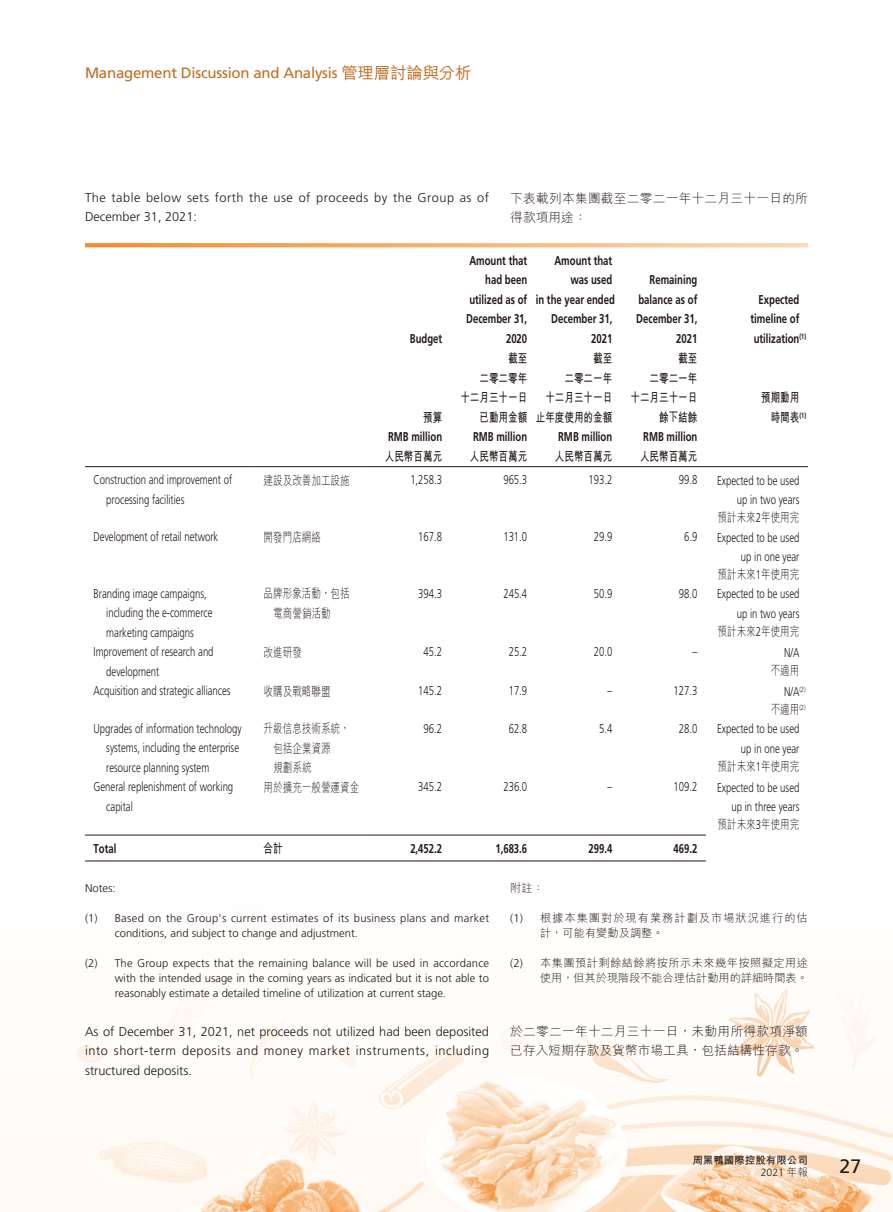
<style>
.page{position:relative;width:893px;height:1212px;background:#fff}
.page>*{position:absolute;margin:0;border:0;box-sizing:border-box;transform-origin:0 0}
.t1{font:19.5px "Frutiger LT Std";color:#231916}
.t2{font:15px "Frutiger LT Std";letter-spacing:-.015em;color:#be6e23}
.t3{font:300 12.75px/19.5px "Frutiger LT Std";color:#231916;scale:.75 1}
.t4{font:700 12.75px/19.5px "Frutiger LT Std";color:#231916;text-align:right;scale:.75 1}
.t5{font:300 12.75px/19.5px "Frutiger LT Std";color:#231916;text-align:justify}
.t6{font:300 12.75px/19.5px "M Hei HK";color:#231916;scale:.75 1}
.t7{font:700 12.75px/19.5px "M Hei HK";color:#231916;text-align:right;scale:.75 1}
.t8{font:300 12.75px/19.5px "M Hei HK";color:#231916}
.t9{font:300 12.75px/19.5px "Frutiger LT Std";letter-spacing:.04em;color:#231916}
.t10{font:300 11.25px/15px "Frutiger LT Std";color:#231916;text-align:justify}
.t11{font:300 11.25px/15px "Frutiger LT Std";letter-spacing:.02em;color:#231916}
.t12{font:300 11.25px/15px "M Hei HK";letter-spacing:.035em;color:#231916;text-align:right}
.t13{font:300 11.25px/15px "M Hei HK";letter-spacing:.085em;color:#231916}
.t14{font:700 10.5px "M Hei HK";color:#231916}
.t15{font:300 10.5px "Frutiger LT Std";color:#231916}
.s1{font-family:"M Hei HK";font-weight:500;font-size:16.5px}
.s2{font-family:"Frutiger LT Std"}
.s3{font-family:"M Hei HK"}
</style>
<div class="page">
<img style="left:0;top:861px;width:893px;height:351px">
<svg style="left:85px;top:243px;width:723px;height:5px;background:#f7bd86"></svg>
<hr style="left:85px;top:466px;width:170px;height:1px;background:#231916">
<hr style="left:255px;top:466px;width:111px;height:1px;background:#231916">
<hr style="left:366px;top:466px;width:442px;height:1px;background:#231916">
<hr style="left:85px;top:835px;width:170px;height:1px;background:#231916">
<hr style="left:255px;top:835px;width:111px;height:1px;background:#231916">
<hr style="left:366px;top:835px;width:85px;height:1px;background:#231916">
<hr style="left:451px;top:835px;width:85px;height:1px;background:#231916">
<hr style="left:536px;top:835px;width:85px;height:1px;background:#231916">
<hr style="left:621px;top:835px;width:85px;height:1px;background:#231916">
<hr style="left:85px;top:860px;width:170px;height:1px;background:#231916">
<hr style="left:255px;top:860px;width:111px;height:1px;background:#231916">
<hr style="left:366px;top:860px;width:85px;height:1px;background:#231916">
<hr style="left:451px;top:860px;width:85px;height:1px;background:#231916">
<hr style="left:536px;top:860px;width:85px;height:1px;background:#231916">
<hr style="left:621px;top:860px;width:85px;height:1px;background:#231916">
<p class="t2" style="left:85px;top:64px;width:388px">Management Discussion and Analysis <span class="s1">管理層討論與分析</span></p>
<p class="t9" style="left:85px;top:188px;width:406px">The table below sets forth the use of proceeds by the Group as of<br>December 31, 2021:</p>
<p class="t8" style="left:510px;top:188px;width:299px">下表載列本集團截至二零二一年十二月三十一日的所得款項用途：</p>
<p class="t4" style="left:410px;top:329px;width:45px">Budget</p>
<p class="t7" style="left:423px;top:406px;width:27px">預算</p>
<p class="t4" style="left:466px;top:251px;width:83px">Amount that had been utilized as of<br>December 31,<br>2020</p>
<p class="t4" style="left:536px;top:251px;width:107px">Amount that<br>was used<br>in the year ended<br>December 31,<br>2021</p>
<p class="t4" style="left:636px;top:270px;width:83px">Remaining balance as of<br>December 31,<br>2021</p>
<p class="t7" style="left:460px;top:348px;width:91px">截至<br>二零二零年<br>十二月三十一日已動用金額</p>
<p class="t7" style="left:536px;top:348px;width:103px">截至<br>二零二一年<br>十二月三十一日止年度使用的金額</p>
<p class="t7" style="left:630px;top:348px;width:91px">截至<br>二零二一年<br>十二月三十一日餘下結餘</p>
<p class="t4" style="left:388px;top:426px;width:74px">RMB million</p>
<p class="t4" style="left:473px;top:426px;width:74px">RMB million</p>
<p class="t4" style="left:558px;top:426px;width:74px">RMB million</p>
<p class="t4" style="left:643px;top:426px;width:74px">RMB million</p>
<p class="t7" style="left:385px;top:445px;width:78px">人民幣百萬元</p>
<p class="t7" style="left:470px;top:445px;width:78px">人民幣百萬元</p>
<p class="t7" style="left:555px;top:445px;width:78px">人民幣百萬元</p>
<p class="t7" style="left:640px;top:445px;width:78px">人民幣百萬元</p>
<p class="t4" style="left:750px;top:290px;width:76px;text-align:center">Expected timeline of utilization<sup>(1)</sup></p>
<p class="t7" style="left:771px;top:387px;width:49px;text-align:left;text-indent:-10px">預期動用時間表<sup>(1)</sup></p>
<p class="t3" style="left:106px;top:470px;width:169px;text-indent:-13px">Construction and improvement of processing facilities</p>
<p class="t6" style="left:264px;top:470px;width:116px">建設及改善加工設施</p>
<p class="t3" style="left:410px;top:470px;width:44px">1,258.3</p>
<p class="t3" style="left:503px;top:470px;width:33px">965.3</p>
<p class="t3" style="left:588px;top:470px;width:33px">193.2</p>
<p class="t3" style="left:679px;top:470px;width:26px">99.8</p>
<p class="t3" style="left:717px;top:471px;width:111px;text-align:right">Expected to be used up in two years</p>
<p class="t6" style="left:718px;top:507px;width:111px">預計未來<span class="s2">2</span>年使用完</p>
<p class="t3" style="left:94px;top:527px;width:168px">Development of retail network</p>
<p class="t6" style="left:264px;top:527px;width:78px">開發門店網絡</p>
<p class="t3" style="left:418px;top:527px;width:33px">167.8</p>
<p class="t3" style="left:503px;top:527px;width:33px">131.0</p>
<p class="t3" style="left:594px;top:527px;width:26px">29.9</p>
<p class="t3" style="left:684px;top:527px;width:19px">6.9</p>
<p class="t3" style="left:717px;top:528px;width:111px;text-align:right">Expected to be used up in one year</p>
<p class="t6" style="left:718px;top:564px;width:111px">預計未來<span class="s2">1</span>年使用完</p>
<p class="t3" style="left:106px;top:584px;width:143px;text-indent:-13px">Branding image campaigns, including the e-commerce marketing campaigns</p>
<p class="t6" style="left:273px;top:583px;width:103px;text-indent:-10px">品牌形象活動，包括電商營銷活動</p>
<p class="t3" style="left:418px;top:584px;width:33px">394.3</p>
<p class="t3" style="left:503px;top:584px;width:33px">245.4</p>
<p class="t3" style="left:594px;top:584px;width:26px">50.9</p>
<p class="t3" style="left:679px;top:584px;width:26px">98.0</p>
<p class="t3" style="left:717px;top:584px;width:111px;text-align:right">Expected to be used up in two years</p>
<p class="t6" style="left:718px;top:621px;width:111px">預計未來<span class="s2">2</span>年使用完</p>
<p class="t3" style="left:106px;top:642px;width:145px;text-indent:-13px">Improvement of research and development</p>
<p class="t6" style="left:264px;top:642px;width:52px">改進研發</p>
<p class="t3" style="left:424px;top:642px;width:26px">45.2</p>
<p class="t3" style="left:509px;top:642px;width:26px">25.2</p>
<p class="t3" style="left:594px;top:642px;width:26px">20.0</p>
<p class="t3" style="left:693px;top:642px;width:8px">–</p>
<p class="t3" style="left:784px;top:643px;width:22px">N/A</p>
<p class="t6" style="left:771px;top:660px;width:40px">不適用</p>
<p class="t3" style="left:94px;top:681px;width:184px">Acquisition and strategic alliances</p>
<p class="t6" style="left:264px;top:681px;width:91px">收購及戰略聯盟</p>
<p class="t3" style="left:418px;top:681px;width:33px">145.2</p>
<p class="t3" style="left:509px;top:681px;width:26px">17.9</p>
<p class="t3" style="left:608px;top:681px;width:8px">–</p>
<p class="t3" style="left:673px;top:681px;width:33px">127.3</p>
<p class="t3" style="left:784px;top:682px;width:30px">N/A<sup>(2)</sup></p>
<p class="t6" style="left:771px;top:699px;width:48px">不適用<sup>(2)</sup></p>
<p class="t3" style="left:106px;top:719px;width:182px;text-indent:-13px">Upgrades of information technology systems, including the enterprise resource planning system</p>
<p class="t6" style="left:273px;top:718px;width:103px;text-indent:-10px">升級信息技術系統，包括企業資源<br>規劃系統</p>
<p class="t3" style="left:424px;top:719px;width:26px">96.2</p>
<p class="t3" style="left:509px;top:719px;width:26px">62.8</p>
<p class="t3" style="left:599px;top:719px;width:19px">5.4</p>
<p class="t3" style="left:679px;top:719px;width:26px">28.0</p>
<p class="t3" style="left:717px;top:719px;width:111px;text-align:right">Expected to be used up in one year</p>
<p class="t6" style="left:718px;top:756px;width:111px">預計未來<span class="s2">1</span>年使用完</p>
<p class="t3" style="left:106px;top:777px;width:171px;text-indent:-13px">General replenishment of working capital</p>
<p class="t6" style="left:264px;top:777px;width:129px">用於擴充一般營運資金</p>
<p class="t3" style="left:418px;top:777px;width:33px">345.2</p>
<p class="t3" style="left:503px;top:777px;width:33px">236.0</p>
<p class="t3" style="left:608px;top:777px;width:8px">–</p>
<p class="t3" style="left:673px;top:777px;width:33px">109.2</p>
<p class="t3" style="left:717px;top:778px;width:111px;text-align:right">Expected to be used up in three years</p>
<p class="t6" style="left:718px;top:814px;width:111px">預計未來<span class="s2">3</span>年使用完</p>
<p class="t4" style="left:94px;top:839px;width:32px">Total</p>
<p class="t7" style="left:264px;top:838px;width:27px">合計</p>
<p class="t4" style="left:410px;top:839px;width:44px">2,452.2</p>
<p class="t4" style="left:495px;top:839px;width:44px">1,683.6</p>
<p class="t4" style="left:588px;top:839px;width:33px">299.4</p>
<p class="t4" style="left:673px;top:839px;width:33px">469.2</p>
<p class="t10" style="left:85px;top:880px;width:32px">Notes:</p>
<p class="t11" style="left:115px;top:910px;width:376px;text-indent:-30px">(1) Based on the Group’s current estimates of its business plans and market conditions, and subject to change and adjustment.</p>
<p class="t10" style="left:115px;top:955px;width:376px;text-indent:-30px">(2) The Group expects that the remaining balance will be used in accordance with the intended usage in the coming years as indicated but it is not able to reasonably estimate a detailed timeline of utilization at current stage.</p>
<p class="t5" style="left:85px;top:1021px;width:406px">As of December 31, 2021, net proceeds not utilized had been deposited into short-term deposits and money market instruments, including structured deposits.</p>
<p class="t12" style="left:510px;top:880px;width:35px">附註：</p>
<p class="t13" style="left:540px;top:910px;width:269px;text-indent:-30px"><span class="s2">(1)</span> 根據本集團對於現有業務計劃及市場狀況進行的估計，可能有變動及調整。</p>
<p class="t12" style="left:510px;top:955px;width:299px"><span class="s2">(2)</span> 本集團預計剩餘結餘將按所示未來幾年按照擬定用途使用，但其於現階段不能合理估計動用的詳細時間表。</p>
<p class="t8" style="left:510px;top:1021px;width:299px">於二零二一年十二月三十一日，未動用所得款項淨額已存入短期存款及貨幣市場工具，包括結構性存款。</p>
<p class="t14" style="left:692px;top:1153px;width:117px">周黑鴨國際控股有限公司</p>
<p class="t15" style="left:761px;top:1166px;width:49px">2021 <span class="s3">年報</span></p>
<h1 class="t1" style="left:840px;top:1155px;width:23px">27</h1>
</div>
